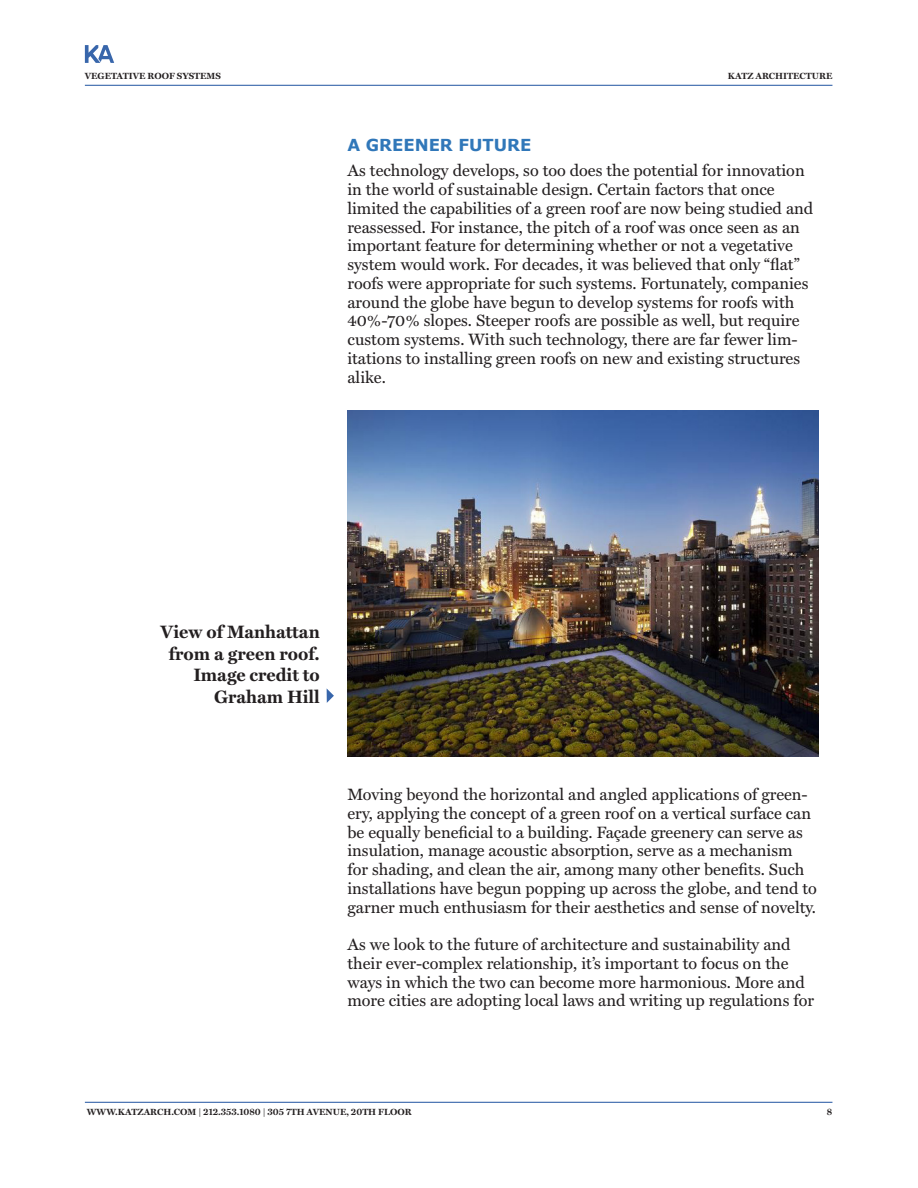
<style>
.page{position:relative;width:918px;height:1188px;background:#fff}
.page>*{position:absolute;margin:0;border:0;box-sizing:border-box;transform-origin:0 0}
.t1{font:700 18px/21.6px "Miller Text";color:#231f20;text-align:right}
.t2{font:16.5px/18.8px "Miller Text";color:#231f20}
.t3{font:700 16.5px "Verdana";color:#3077b9}
.t4{font:700 9px "Miller Text";color:#231f20}
</style>
<div class="page">
<svg style="left:85px;top:45px;width:29px;height:18px"></svg>
<hr style="left:85px;top:85px;width:747px;height:1px;background:#3866ab">
<hr style="left:85px;top:1102px;width:747px;height:1px;background:#3866ab">
<img style="left:347px;top:411px;width:472px;height:346px">
<svg style="left:327px;top:689px;width:7px;height:14px"></svg>
<p class="t4" style="left:85px;top:69px;width:138px">VEGETATIVE ROOF SYSTEMS</p>
<p class="t4" style="left:728px;top:69px;width:106px">KATZ ARCHITECTURE</p>
<p class="t3" style="left:347px;top:134px;width:186px">A GREENER FUTURE</p>
<p class="t2" style="left:347px;top:160px;width:467px">As technology develops, so too does the potential for innovation in the world of sustainable design. Certain factors that once limited the capabilities of a green roof are now being studied and reassessed. For instance, the pitch of a roof was once seen as an important feature for determining whether or not a vegetative system would work. For decades, it was believed that only “flat” roofs were appropriate for such systems. Fortunately, companies around the globe have begun to develop systems for roofs with 40%-70% slopes. Steeper roofs are possible as well, but require custom systems. With such technology, there are far fewer lim&shy;itations to installing green roofs on new and existing structures alike.</p>
<p class="t1" style="left:161px;top:620px;width:161px">View of Manhattan from a green roof.<br>Image credit to<br>Graham Hill</p>
<p class="t2" style="left:347px;top:784px;width:471px">Moving beyond the horizontal and angled applications of green&shy;ery, applying the concept of a green roof on a vertical surface can be equally beneficial to a building. Façade greenery can serve as insulation, manage acoustic absorption, serve as a mechanism for shading, and clean the air, among many other benefits. Such installations have begun popping up across the globe, and tend to garner much enthusiasm for their aesthetics and sense of novelty.</p>
<p class="t2" style="left:347px;top:934px;width:468px">As we look to the future of architecture and sustainability and their ever-complex relationship, it’s important to focus on the ways in which the two can become more harmonious. More and more cities are adopting local laws and writing up regulations for</p>
<p class="t4" style="left:87px;top:1105px;width:326px">WWW.KATZARCH.COM | 212.353.1080 | 305 7TH AVENUE, 20TH FLOOR</p>
<p class="t4" style="left:827px;top:1105px;width:7px">8</p>
</div>
